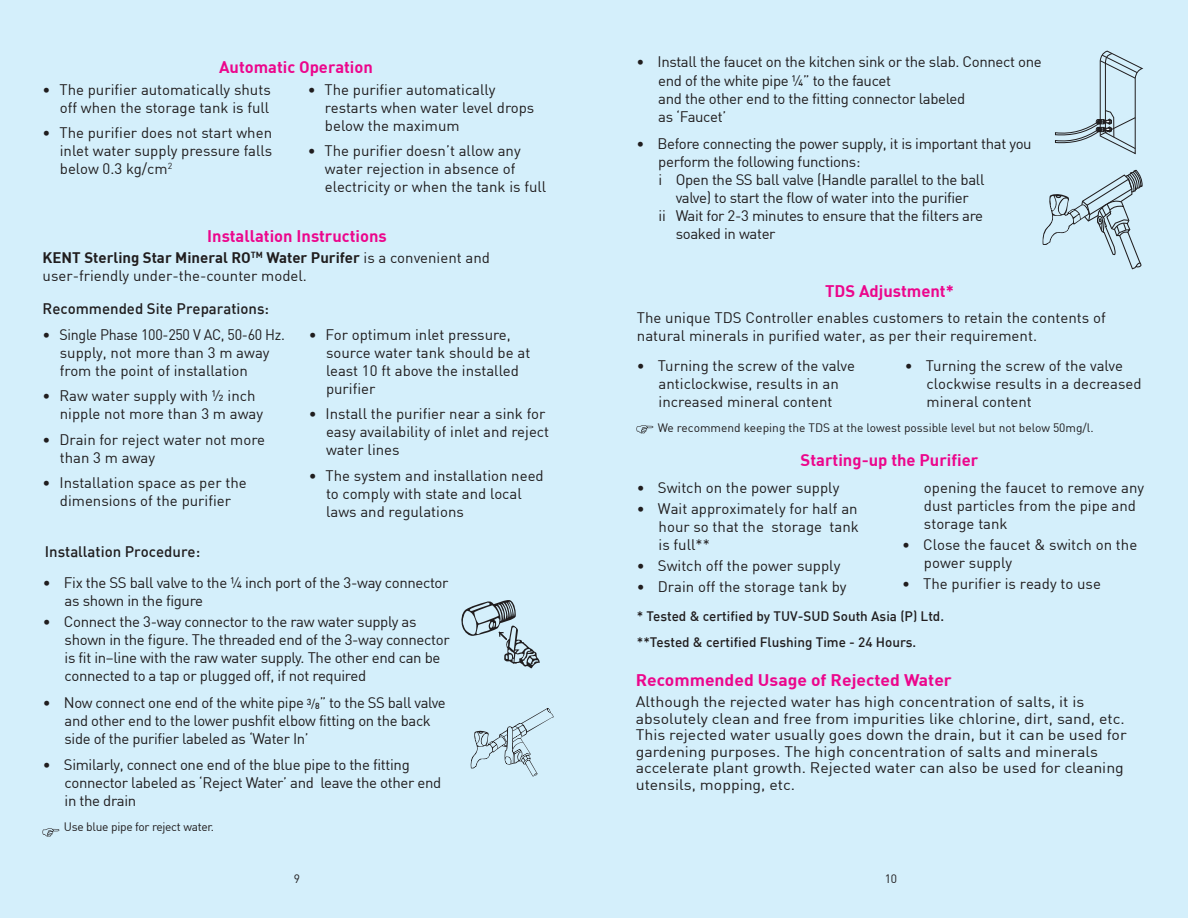
<style>
.page{position:relative;width:1188px;height:918px;background:#d4effb}
.page>*{position:absolute;margin:0;border:0;box-sizing:border-box;transform-origin:0 0}
.t1{font:700 16.5px "DIN";color:#ec068c}
.t2{font:700 16.5px "DIN";color:#ec068c;scale:1.06 1}
.t3{font:15px/18px "DIN";color:#201d1e}
.t4{font:15px/18px "DIN";letter-spacing:-.025em;color:#201d1e}
.t5{font:15px/16.5px "DIN";color:#201d1e;scale:1.06 1}
.t6{font:500 15px "DIN";color:#201d1e}
.t7{font:500 13.5px/25.5px "DIN";color:#201d1e}
.t8{font:12px "DIN";color:#201d1e}
.t9{font:12px "DIN";letter-spacing:-.025em;color:#201d1e}
.s1{font-weight:700}
.s2{font-size:12px}
.s3{font-weight:500;font-size:8.7px}
</style>
<div class="page">
<svg style="left:461px;top:600px;width:79px;height:68px"></svg>
<svg style="left:470px;top:708px;width:84px;height:69px"></svg>
<svg style="left:1055px;top:50px;width:89px;height:104px"></svg>
<svg style="left:1042px;top:169px;width:101px;height:101px"></svg>
<svg style="left:42px;top:828px;width:17px;height:9px"></svg>
<svg style="left:636px;top:425px;width:17px;height:8px"></svg>
<p class="t1" style="left:219px;top:56px;width:155px">Automatic Operation</p>
<p class="t3" style="left:43px;top:80px;width:230px;text-align:right">• The purifier automatically shuts off when the storage tank is full</p>
<p class="t3" style="left:60px;top:123px;width:214px;text-align:justify;text-indent:-17px">• The purifier does not start when inlet water supply pressure falls below 0.3 kg/cm<sup>2</sup></p>
<p class="t3" style="left:325px;top:80px;width:211px;text-indent:-17px">• The purifier automatically restarts when water level drops below the maximum</p>
<p class="t3" style="left:325px;top:141px;width:223px;text-indent:-17px">• The purifier doesn’t allow any water rejection in absence of electricity or when the tank is full</p>
<p class="t1" style="left:207px;top:225px;width:181px">Installation Instructions</p>
<p class="t3" style="left:43px;top:248px;width:449px"><span class="s1">KENT Sterling Star Mineral RO</span><sup>TM</sup> <span class="s1">Water Purifer</span> is a convenient and user-friendly under-the-counter model.</p>
<p class="t6" style="left:43px;top:299px;width:228px">Recommended Site Preparations:</p>
<p class="t3" style="left:60px;top:325px;width:227px;text-indent:-17px">• Single Phase 100-250 V AC, 50-60 Hz. supply, not more than 3 m away from the point of installation</p>
<p class="t3" style="left:60px;top:386px;width:205px;text-indent:-17px">• Raw water supply with ½ inch nipple not more than 3 m away</p>
<p class="t3" style="left:60px;top:430px;width:207px;text-indent:-17px">• Drain for reject water not more than 3 m away</p>
<p class="t3" style="left:43px;top:473px;width:206px;text-align:center">• Installation space as per the dimensions of the purifier</p>
<p class="t3" style="left:326px;top:325px;width:206px;text-indent:-17px">• For optimum inlet pressure, source water tank should be at least 10 ft above the installed purifier</p>
<p class="t3" style="left:326px;top:404px;width:225px;text-indent:-17px">• Install the purifier near a sink for easy availability of inlet and reject water lines</p>
<p class="t3" style="left:326px;top:466px;width:219px;text-indent:-17px">• The system and installation need to comply with state and local laws and regulations</p>
<p class="t6" style="left:45px;top:542px;width:157px">Installation Procedure:</p>
<p class="t4" style="left:65px;top:574px;width:385px;text-indent:-22px">• Fix the SS ball valve to the ¼ inch port of the 3-way connector as shown in the figure</p>
<p class="t4" style="left:65px;top:613px;width:387px;text-indent:-22px">• Connect the 3-way connector to the raw water supply as shown in the figure. The threaded end of the 3-way connector is fit in–line with the raw water supply. The other end can be connected to a tap or plugged off, if not required</p>
<p class="t4" style="left:65px;top:694px;width:383px;text-indent:-22px">• Now connect one end of the white pipe <sup>3</sup><span class="s2">/</span><span class="s3">8</span>” to the SS ball valve and other end to the lower pushfit elbow fitting on the back side of the purifier labeled as ‘Water In’</p>
<p class="t4" style="left:65px;top:755px;width:378px;text-indent:-22px">• Similarly, connect one end of the blue pipe to the fitting connector labeled as ‘Reject Water’ and leave the other end in the drain</p>
<p class="t9" style="left:64px;top:819px;width:152px">Use blue pipe for reject water.</p>
<p class="t4" style="left:658px;top:51px;width:385px;line-height:19.5px;text-indent:-22px">• Install the faucet on the kitchen sink or the slab. Connect one end of the white pipe ¼” to the faucet</p>
<p class="t4" style="left:658px;top:90px;width:309px">and the other end to the fitting connector labeled as ‘Faucet’</p>
<p class="t4" style="left:637px;top:135px;width:397px">• Before connecting the power supply, it is important that you</p>
<p class="t4" style="left:658px;top:153px;width:204px">perform the following functions:</p>
<p class="t4" style="left:659px;top:171px;width:327px">i Open the SS ball valve (Handle parallel to the ball</p>
<p class="t4" style="left:676px;top:189px;width:295px">valve) to start the flow of water into the purifier</p>
<p class="t4" style="left:659px;top:207px;width:326px">ii Wait for 2-3 minutes to ensure that the filters are</p>
<p class="t4" style="left:676px;top:225px;width:101px">soaked in water</p>
<p class="t1" style="left:825px;top:281px;width:131px">TDS Adjustment*</p>
<p class="t3" style="left:637px;top:308px;width:470px">The unique TDS Controller enables customers to retain the contents of natural minerals in purified water, as per their requirement.</p>
<p class="t3" style="left:637px;top:356px;width:220px;text-align:center">• Turning the screw of the valve anticlockwise, results in an increased mineral content</p>
<p class="t3" style="left:927px;top:356px;width:217px;text-indent:-22px">• Turning the screw of the valve clockwise results in a decreased mineral content</p>
<p class="t8" style="left:658px;top:421px;width:437px">We recommend keeping the TDS at the lowest possible level but not below 50mg/l.</p>
<p class="t1" style="left:801px;top:449px;width:179px">Starting-up the Purifier</p>
<p class="t3" style="left:637px;top:478px;width:204px">• Switch on the power supply</p>
<p class="t3" style="left:659px;top:499px;width:202px;text-align:justify;text-indent:-22px">• Wait approximately for half an hour so that the storage tank is full**</p>
<p class="t3" style="left:637px;top:556px;width:205px">• Switch off the power supply</p>
<p class="t3" style="left:637px;top:577px;width:211px">• Drain off the storage tank by</p>
<p class="t3" style="left:924px;top:478px;width:222px">opening the faucet to remove any dust particles from the pipe and storage tank</p>
<p class="t3" style="left:924px;top:535px;width:215px;text-indent:-22px">• Close the faucet &amp; switch on the power supply</p>
<p class="t3" style="left:902px;top:574px;width:200px">• The purifier is ready to use</p>
<p class="t7" style="left:637px;top:603px;width:309px">* Tested &amp; certified by TUV-SUD South Asia (P) Ltd. **Tested &amp; certified Flushing Time - 24 Hours.</p>
<p class="t2" style="left:636px;top:669px;width:300px">Recommended Usage of Rejected Water</p>
<p class="t5" style="left:636px;top:693px;width:465px">Although the rejected water has high concentration of salts, it is absolutely clean and free from impurities like chlorine, dirt, sand, etc.<br>This rejected water usually goes down the drain, but it can be used for gardening purposes. The high concentration of salts and minerals accelerate plant growth. Rejected water can also be used for cleaning utensils, mopping, etc.</p>
<p class="t8" style="left:294px;top:872px;width:8px">9</p>
<p class="t8" style="left:885px;top:872px;width:14px">10</p>
</div>
